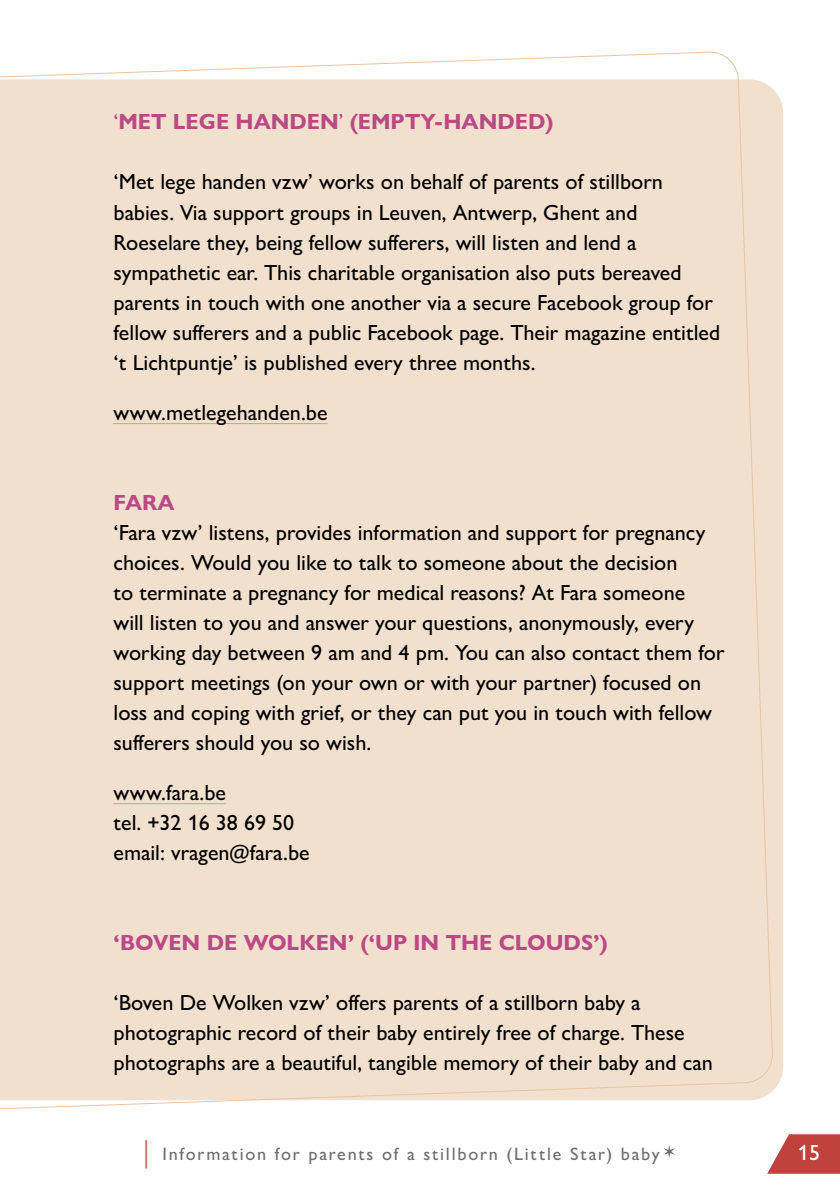
<style>
.page{position:relative;width:840px;height:1191px;background:#fff}
.page>*{position:absolute;margin:0;border:0;box-sizing:border-box;transform-origin:0 0}
.t1{font:500 22px/30px "Gill Sans Nova";color:#000}
.t2{font:700 22px "Gill Sans Nova";color:#ba4986}
.t3{font:500 22px "Gill Sans Nova";color:#fff}
.t4{font:500 18px "Gill Sans Nova";letter-spacing:.1em;color:#6d6e71}
.s1{font-weight:500}
</style>
<div class="page">
<svg style="left:767px;top:1134px;width:72px;height:39px;background:#ca605c"></svg>
<hr style="left:145px;top:1140px;width:2px;height:28px;background:#d07867">
<div style="left:0;top:52px;width:772px;height:1083px;background:#f2e0ce"></div>
<hr style="left:113px;top:423px;width:214px;height:1px;background:#dc9988">
<hr style="left:113px;top:803px;width:113px;height:1px;background:#dc9988">
<p class="t2" style="left:113px;top:108px;width:441px"><span class="s1">‘</span>MET LEGE HANDEN<span class="s1">’</span> (EMPTY-HANDED)</p>
<p class="t1" style="left:113px;top:167px;width:608px">‘Met lege handen vzw’ works on behalf of parents of stillborn babies. Via support groups in Leuven, Antwerp, Ghent and Roeselare they, being fellow sufferers, will listen and lend a sympathetic ear. This charitable organisation also puts bereaved parents in touch with one another via a secure Facebook group for fellow sufferers and a public Facebook page. Their magazine entitled ‘t Lichtpuntje’ is published every three months.</p>
<p class="t1" style="left:113px;top:397px;width:215px">www.metlegehanden.be</p>
<p class="t2" style="left:113px;top:488px;width:63px">FARA</p>
<p class="t1" style="left:113px;top:517px;width:612px">‘Fara vzw’ listens, provides information and support for pregnancy choices. Would you like to talk to someone about the decision<br>to terminate a pregnancy for medical reasons? At Fara someone<br>will listen to you and answer your questions, anonymously, every working day between 9 am and 4 pm. You can also contact them for support meetings (on your own or with your partner) focused on loss and coping with grief, or they can put you in touch with fellow sufferers should you so wish.</p>
<p class="t1" style="left:113px;top:777px;width:198px">www.fara.be<br>tel. +32 16 38 69 50 email: vragen@fara.be</p>
<p class="t2" style="left:113px;top:928px;width:495px">‘BOVEN DE WOLKEN’ (‘UP IN THE CLOUDS’)</p>
<p class="t1" style="left:113px;top:987px;width:600px">‘Boven De Wolken vzw’ offers parents of a stillborn baby a photographic record of their baby entirely free of charge. These photographs are a beautiful, tangible memory of their baby and can</p>
<p class="t4" style="left:162px;top:1142px;width:498px">Information for parents of a stillborn (Little Star) baby</p>
<p class="t3" style="left:797px;top:1138px;width:23px">15</p>
</div>
